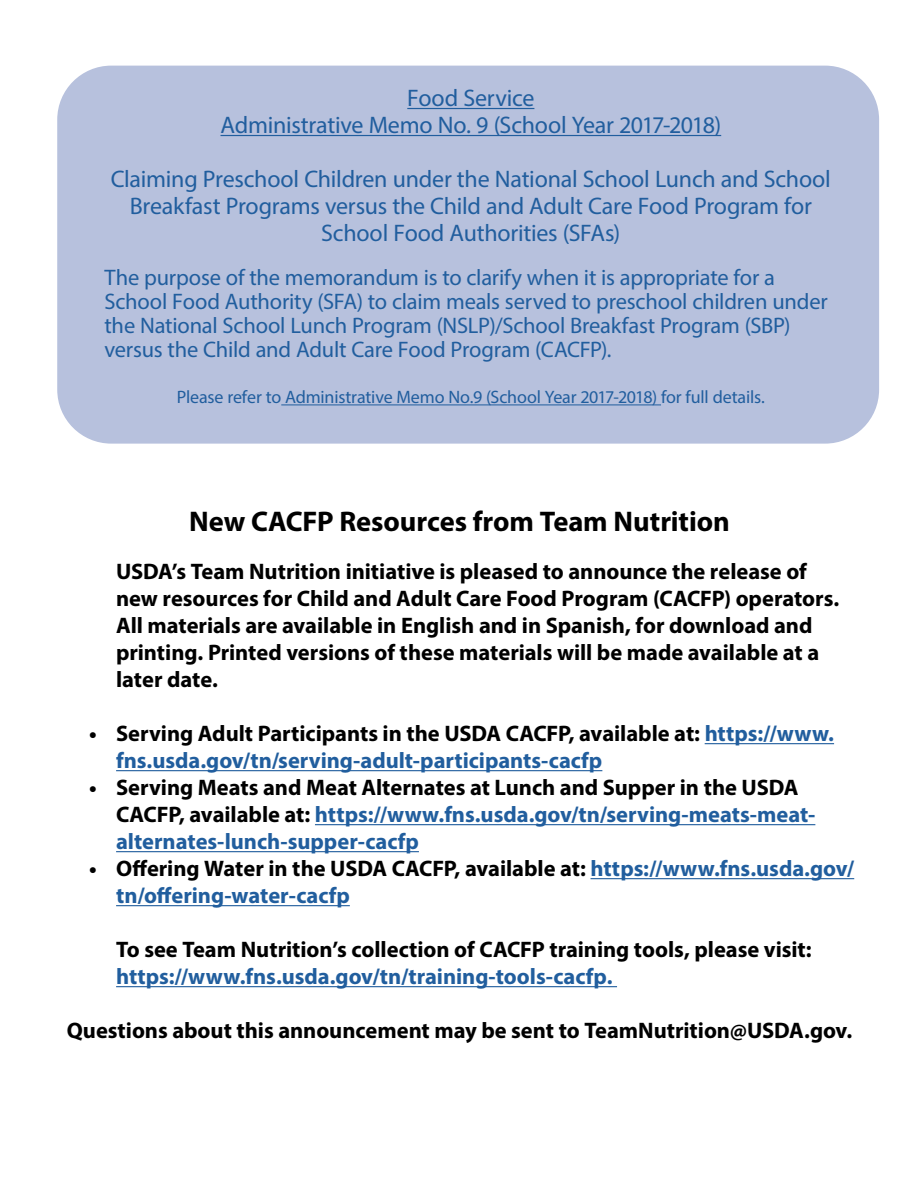
<style>
.page{position:relative;width:918px;height:1188px;background:#fff}
.page>*{position:absolute;margin:0;border:0;box-sizing:border-box;transform-origin:0 0}
.Newsletter_Title{font:700 28.5px "Myriad Pro";letter-spacing:-.005em;color:#000}
.Newsletter_Title-2{font:24px/27px "Myriad Pro";letter-spacing:-.01em;color:#215e9e;text-align:center}
.Newsletter_Title-3{font:700 22.5px/27px "Myriad Pro";letter-spacing:-.005em;color:#215e9e}
.Newsletter_Title-4{font:700 22.5px/27px "Myriad Pro";letter-spacing:-.005em;color:#000}
.Newsletter_Title-5{font:22.5px/24px "Myriad Pro";letter-spacing:-.01em;color:#215e9e}
.Newsletter_Title-6{font:18px "Myriad Pro";letter-spacing:-.01em;color:#215e9e}
.s1{color:#000}
</style>
<div class="page">
<div style="left:57px;top:66px;width:822px;height:378px;background:#b7c1dd;border-radius:54px"></div>
<hr style="left:407px;top:108px;width:127px;height:1px;background:#215e9e">
<hr style="left:221px;top:135px;width:500px;height:1px;background:#215e9e">
<hr style="left:281px;top:404px;width:380px;height:1px;background:#215e9e">
<hr style="left:705px;top:743px;width:129px;height:1px;background:#215e9e">
<hr style="left:116px;top:770px;width:486px;height:1px;background:#215e9e">
<hr style="left:315px;top:824px;width:500px;height:1px;background:#215e9e">
<hr style="left:116px;top:851px;width:303px;height:1px;background:#215e9e">
<hr style="left:591px;top:878px;width:263px;height:1px;background:#215e9e">
<hr style="left:116px;top:905px;width:234px;height:1px;background:#215e9e">
<hr style="left:116px;top:986px;width:501px;height:1px;background:#215e9e">
<p class="Newsletter_Title-2" style="left:407px;top:84px;width:129px">Food Service</p>
<p class="Newsletter_Title-2" style="left:221px;top:111px;width:502px">Administrative Memo No. 9 (School Year 2017-2018)</p>
<p class="Newsletter_Title-2" style="left:111px;top:165px;width:722px">Claiming Preschool Children under the National School Lunch and School<br>Breakfast Programs versus the Child and Adult Care Food Program for<br>School Food Authorities (SFAs)</p>
<p class="Newsletter_Title-5" style="left:104px;top:265px;width:725px">The purpose of the memorandum is to clarify when it is appropriate for a School Food Authority (SFA) to claim meals served to preschool children under the National School Lunch Program (NSLP)/School Breakfast Program (SBP) versus the Child and Adult Care Food Program (CACFP).</p>
<p class="Newsletter_Title-6" style="left:177px;top:386px;width:590px">Please refer to Administrative Memo No.9 (School Year 2017-2018) for full details.</p>
<p class="Newsletter_Title" style="left:189px;top:503px;width:542px">New CACFP Resources from Team Nutrition</p>
<p class="Newsletter_Title-4" style="left:116px;top:558px;width:725px">USDA’s Team Nutrition initiative is pleased to announce the release of new resources for Child and Adult Care Food Program (CACFP) operators.<br>All materials are available in English and in Spanish, for download and printing. Printed versions of these materials will be made available at a later date.</p>
<p class="Newsletter_Title-3" style="left:116px;top:720px;width:720px;text-indent:-27px"><span class="s1">• Serving Adult Participants in the USDA CACFP, available at:</span> https://www. fns.usda.gov/tn/serving-adult-participants-cacfp</p>
<p class="Newsletter_Title-3" style="left:116px;top:774px;width:701px;text-indent:-27px"><span class="s1">• Serving Meats and Meat Alternates at Lunch and Supper in the USDA<br>CACFP, available at:</span> https://www.fns.usda.gov/tn/serving-meats-meat&shy;alternates-lunch-supper-cacfp</p>
<p class="Newsletter_Title-3" style="left:116px;top:855px;width:740px;text-indent:-27px"><span class="s1">• Offering Water in the USDA CACFP, available at:</span> https://www.fns.usda.gov/ tn/offering-water-cacfp</p>
<p class="Newsletter_Title-4" style="left:116px;top:936px;width:697px">To see Team Nutrition’s collection of CACFP training tools, please visit:</p>
<p class="Newsletter_Title-3" style="left:116px;top:963px;width:498px">https://www.fns.usda.gov/tn/training-tools-cacfp.</p>
<p class="Newsletter_Title-4" style="left:67px;top:1017px;width:787px">Questions about this announcement may be sent to TeamNutrition@USDA.gov.</p>
</div>
